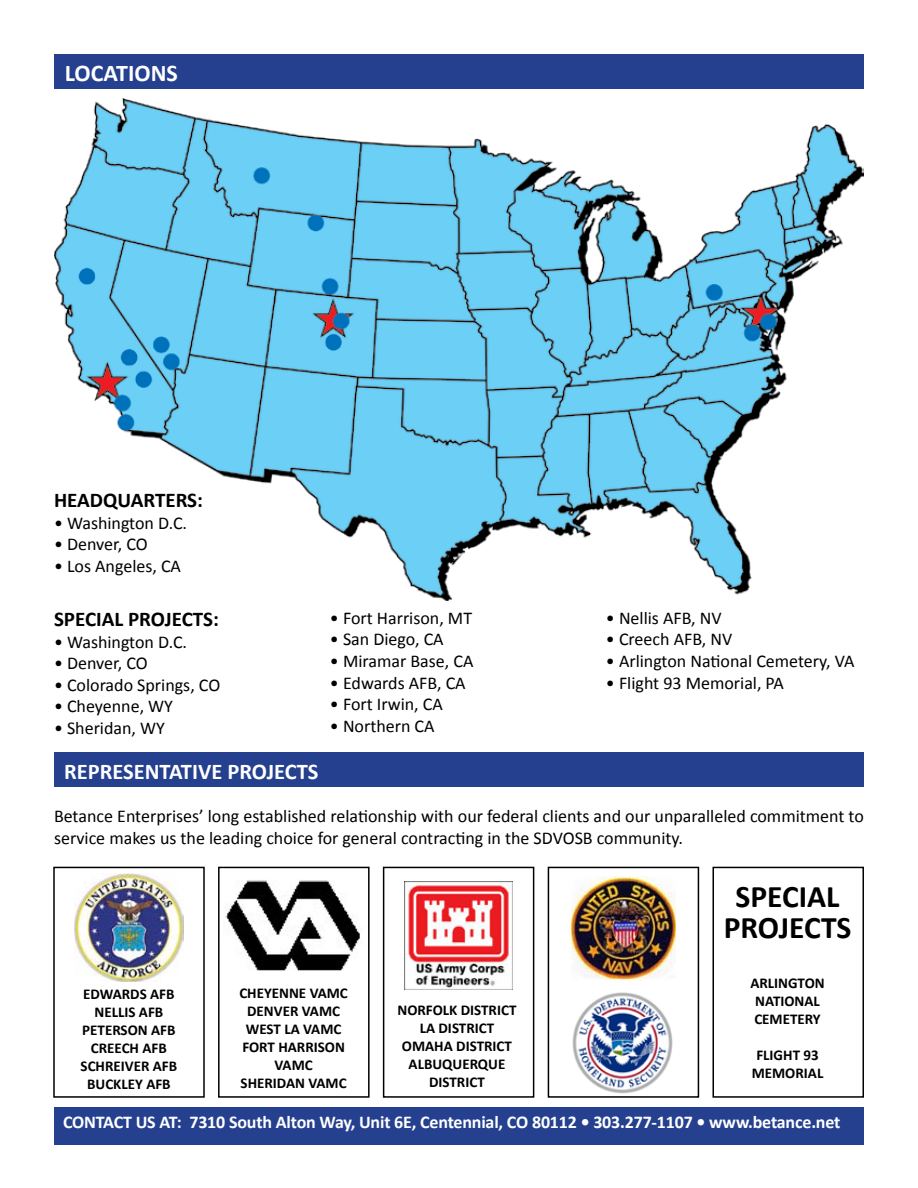
<style>
.page{position:relative;width:918px;height:1188px;background:#fff}
.page>*{position:absolute;margin:0;border:0;box-sizing:border-box;transform-origin:0 0}
.t1{font:700 31.5px/31.5px "Calibri";color:#000;text-align:center}
.t2{font:700 24px "Calibri";color:#fff}
.t3{font:700 22.5px "Calibri";color:#fff}
.t4{font:700 21px "Calibri";color:#000}
.t5{font:18px/21.6px "Calibri";color:#000}
.t6{font:700 18px "Calibri";letter-spacing:-.01em;color:#fff}
.t7{font:700 15px/18px "Calibri";color:#000;text-align:center}
</style>
<div class="page">
<div style="left:54px;top:1108px;width:810px;height:37px;background:#25408f"></div>
<img style="left:54px;top:99px;width:810px;height:502px">
<div style="left:54px;top:753px;width:810px;height:34px;background:#25408f"></div>
<div style="left:54px;top:54px;width:810px;height:35px;background:#25408f"></div>
<img style="left:75px;top:873px;width:108px;height:109px">
<img style="left:225px;top:880px;width:135px;height:91px">
<img style="left:572px;top:876px;width:104px;height:104px">
<img style="left:405px;top:881px;width:108px;height:108px">
<div style="left:218px;top:867px;width:152px;height:231px;border:2px solid #000"></div>
<div style="left:383px;top:867px;width:151px;height:231px;border:2px solid #000"></div>
<div style="left:712px;top:867px;width:152px;height:231px;border:2px solid #000"></div>
<div style="left:548px;top:867px;width:151px;height:231px;border:2px solid #000"></div>
<img style="left:572px;top:992px;width:101px;height:102px">
<h2 class="t2" style="left:65px;top:57px;width:114px">LOCATIONS</h2>
<p class="t4" style="left:54px;top:487px;width:151px">HEADQUARTERS:</p>
<p class="t5" style="left:54px;top:512px;width:135px">• Washington D.C.</p>
<p class="t5" style="left:54px;top:534px;width:95px">• Denver, CO</p>
<p class="t5" style="left:54px;top:555px;width:129px">• Los Angeles, CA</p>
<p class="t4" style="left:54px;top:606px;width:166px">SPECIAL PROJECTS:</p>
<p class="t5" style="left:54px;top:631px;width:135px">• Washington D.C.</p>
<p class="t5" style="left:54px;top:652px;width:95px">• Denver, CO</p>
<p class="t5" style="left:54px;top:674px;width:168px">• Colorado Springs, CO</p>
<p class="t5" style="left:54px;top:696px;width:121px">• Cheyenne, WY</p>
<p class="t5" style="left:54px;top:717px;width:112px">• Sheridan, WY</p>
<p class="t5" style="left:330px;top:607px;width:144px">• Fort Harrison, MT</p>
<p class="t5" style="left:330px;top:629px;width:115px">• San Diego, CA</p>
<p class="t5" style="left:330px;top:650px;width:145px">• Miramar Base, CA</p>
<p class="t5" style="left:330px;top:672px;width:137px">• Edwards AFB, CA</p>
<p class="t5" style="left:330px;top:693px;width:114px">• Fort Irwin, CA</p>
<p class="t5" style="left:330px;top:715px;width:106px">• Northern CA</p>
<p class="t5" style="left:606px;top:607px;width:117px">• Nellis AFB, NV</p>
<p class="t5" style="left:606px;top:629px;width:128px">• Creech AFB, NV</p>
<p class="t5" style="left:606px;top:650px;width:250px">• Arlington National Cemetery, VA</p>
<p class="t5" style="left:606px;top:672px;width:180px">• Flight 93 Memorial, PA</p>
<p class="t3" style="left:64px;top:757px;width:256px">REPRESENTATIVE PROJECTS</p>
<p class="t5" style="left:54px;top:805px;width:812px">Betance Enterprises’ long established relationship with our federal clients and our unparalleled commitment to service makes us the leading choice for general contracting in the SDVOSB community.</p>
<p class="t7" style="left:81px;top:985px;width:98px">EDWARDS AFB<br>NELLIS AFB<br>PETERSON AFB<br>CREECH AFB<br>SCHREIVER AFB<br>BUCKLEY AFB</p>
<p class="t7" style="left:239px;top:984px;width:110px">CHEYENNE VAMC<br>DENVER VAMC<br>WEST LA VAMC<br>FORT HARRISON<br>VAMC<br>SHERIDAN VAMC</p>
<p class="t7" style="left:397px;top:1001px;width:121px">NORFOLK DISTRICT<br>LA DISTRICT<br>OMAHA DISTRICT<br>ALBUQUERQUE<br>DISTRICT</p>
<h1 class="t1" style="left:724px;top:881px;width:129px">SPECIAL<br>PROJECTS</h1>
<p class="t7" style="left:750px;top:974px;width:76px;text-align:left">ARLINGTON<br>NATIONAL<br>CEMETERY</p>
<p class="t7" style="left:752px;top:1046px;width:73px">FLIGHT 93<br>MEMORIAL</p>
<p class="t6" style="left:63px;top:1111px;width:779px">CONTACT US AT: 7310 South Alton Way, Unit 6E, Centennial, CO 80112 • 303.277-1107 • www.betance.net</p>
</div>
